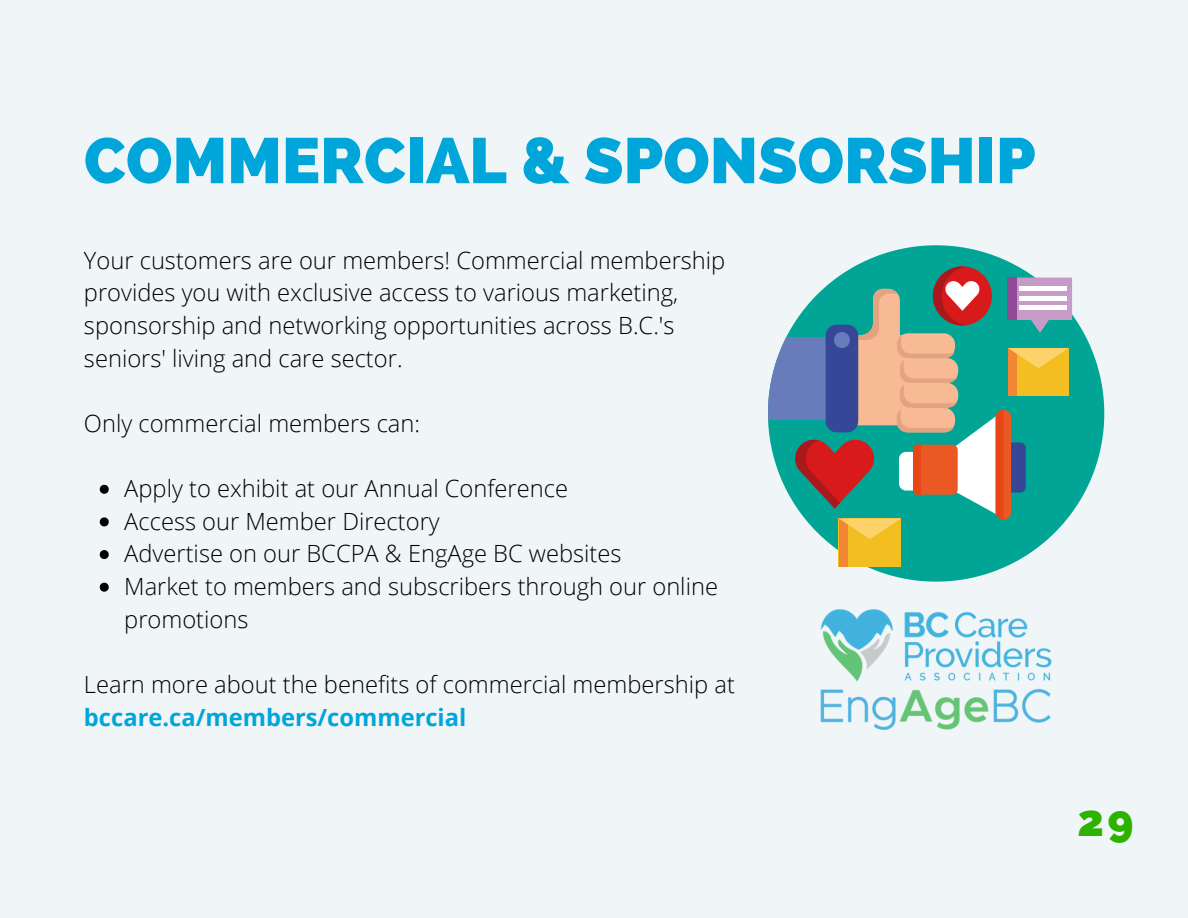
<style>
.page{position:relative;width:1188px;height:918px;background:#f0f6f7}
.page>*{position:absolute;margin:0;border:0;box-sizing:border-box;transform-origin:0 0}
.t1{font:800 64.05px "Raleway";color:#00a5da}
.t2{font:800 44.25px "Raleway";color:#2db200}
.t3{font:300 23.7px/32.7px "Open Sans";color:#000}
.t4{font:700 23.7px "Open Sans";color:#00a5da}
</style>
<div class="page">
<img style="left:820px;top:609px;width:232px;height:122px">
<svg style="left:768px;top:245px;width:336px;height:337px"></svg>
<div style="left:839px;top:518px;width:62px;height:49px;background:#f2be21"></div>
<div style="left:839px;top:518px;width:9px;height:49px;background:#f18635"></div>
<svg style="left:768px;top:337px;width:25px;height:83px;fill:#687cbc"></svg>
<svg style="left:793px;top:266px;width:279px;height:273px;background:#6e9b8d"></svg>
<svg style="left:100px;top:485px;width:9px;height:9px"></svg>
<svg style="left:100px;top:517px;width:9px;height:9px"></svg>
<svg style="left:100px;top:550px;width:9px;height:9px"></svg>
<svg style="left:100px;top:583px;width:9px;height:9px"></svg>
<h1 class="t1" style="left:84px;top:123px;width:953px">COMMERCIAL &amp; SPONSORSHIP</h1>
<p class="t3" style="left:84px;top:243px;width:643px">Your customers are our members! Commercial membership provides you with exclusive access to various marketing, sponsorship and networking opportunities across B.C.'s seniors' living and care sector.</p>
<p class="t3" style="left:84px;top:406px;width:338px">Only commercial members can:</p>
<p class="t3" style="left:124px;top:472px;width:595px">Apply to exhibit at our Annual Conference<br>Access our Member Directory<br>Advertise on our BCCPA &amp; EngAge BC websites<br>Market to members and subscribers through our online promotions</p>
<p class="t3" style="left:84px;top:667px;width:652px">Learn more about the benefits of commercial membership at</p>
<p class="t4" style="left:84px;top:700px;width:384px">bccare.ca/members/commercial</p>
<h2 class="t2" style="left:1077px;top:794px;width:58px">29</h2>
</div>
